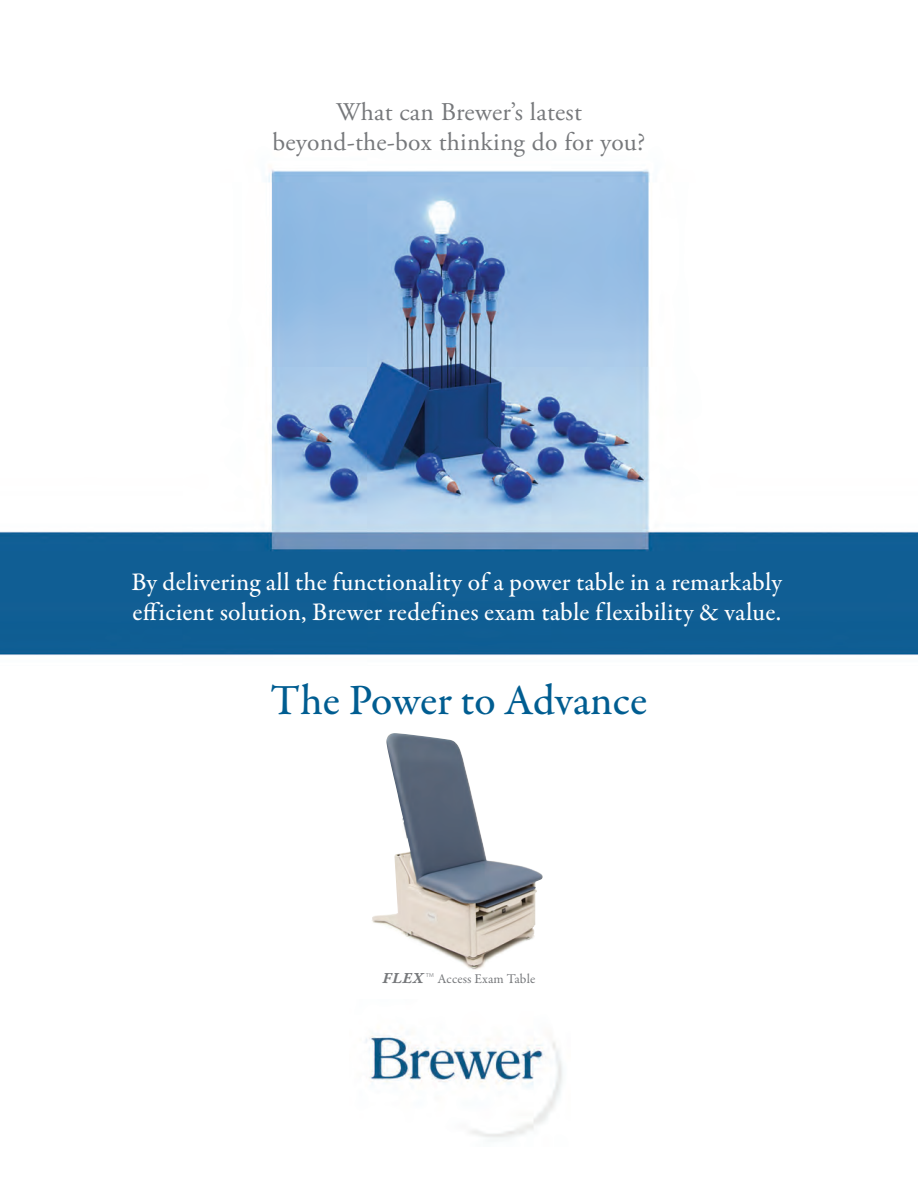
<style>
.page{position:relative;width:918px;height:1188px;background:#fff}
.page>*{position:absolute;margin:0;border:0;box-sizing:border-box;transform-origin:0 0}
.t1{font:500 43.5px "Garamond Premr Pro";letter-spacing:-.005em;color:#005d91}
.t2{font:500 25.5px/30px "Garamond Premr Pro";letter-spacing:.01em;color:#fff}
.t3{font:25.5px/30px "Adobe Garamond Pro";letter-spacing:.01em;color:#76787b;text-align:center}
.t4{font:13.5px "Garamond Premr Pro";letter-spacing:.01em;color:#76787b}
.s1{font-family:"Garamond Premr Pro Smbd It Capt";font-size:16.5px}
</style>
<div class="page">
<img style="left:0;top:169px;width:918px;height:486px">
<img style="left:365px;top:1033px;width:198px;height:105px">
<img style="left:372px;top:733px;width:171px;height:237px">
<p class="t3" style="left:273px;top:97px;width:374px">What can Brewer’s latest beyond-the-box thinking do for you?</p>
<p class="t2" style="left:131px;top:567px;width:652px">By delivering all the functionality of a power table in a remarkably efficient solution, Brewer redefines exam table flexibility &amp; value.</p>
<h1 class="t1" style="left:270px;top:674px;width:379px">The Power to Advance</h1>
<p class="t4" style="left:383px;top:971px;width:154px"><span class="s1">FLEX</span> <sup>™</sup> Access Exam Table</p>
</div>
